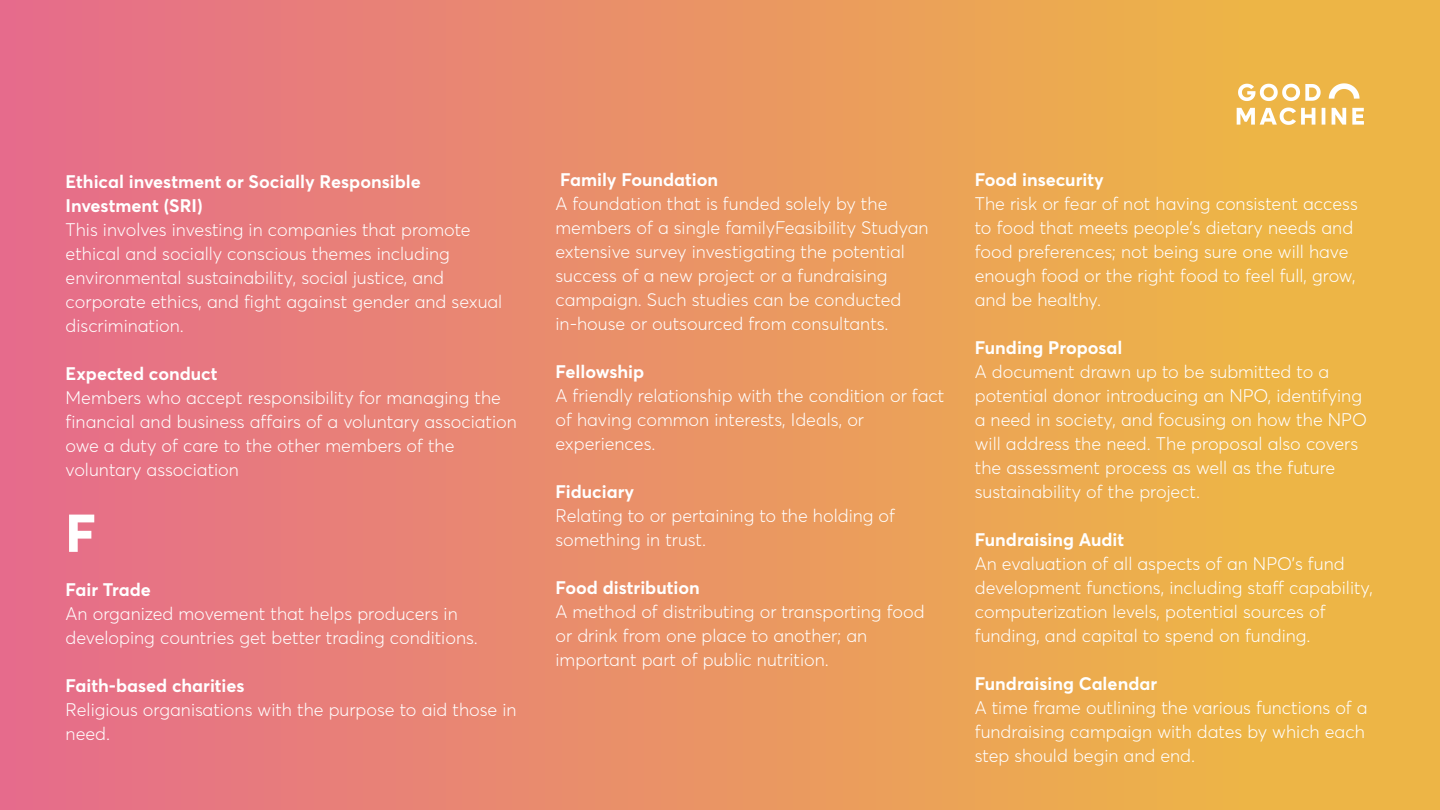
<style>
.page{position:relative;width:1440px;height:810px;background:#fff}
.page>*{position:absolute;margin:0;border:0;box-sizing:border-box;transform-origin:0 0}
.t1{font:800 52.5px "Averta";color:#fff}
.t2{font:300 18px/24px "Averta";color:#fff}
.t3{font:700 18px/24px "Averta";color:#fff}
</style>
<div class="page">
<div style="left:0;top:0;width:200px;height:810px;background:#e66b8c"></div>
<div style="left:66px;top:0;width:200px;height:810px;background:#e66f88"></div>
<div style="left:132px;top:0;width:200px;height:810px;background:#e77385"></div>
<div style="left:198px;top:0;width:201px;height:810px;background:#e77781"></div>
<div style="left:264px;top:0;width:201px;height:810px;background:#e77b7d"></div>
<div style="left:331px;top:0;width:200px;height:810px;background:#e87f79"></div>
<div style="left:397px;top:0;width:200px;height:810px;background:#e88376"></div>
<div style="left:463px;top:0;width:200px;height:810px;background:#e98772"></div>
<div style="left:529px;top:0;width:200px;height:810px;background:#e98b6e"></div>
<div style="left:595px;top:0;width:200px;height:810px;background:#e98f6a"></div>
<div style="left:678px;top:0;width:200px;height:810px;background:#ea9366"></div>
<div style="left:744px;top:0;width:200px;height:810px;background:#ea9762"></div>
<div style="left:810px;top:0;width:200px;height:810px;background:#eb9b5e"></div>
<div style="left:876px;top:0;width:200px;height:810px;background:#eb9f5b"></div>
<div style="left:942px;top:0;width:200px;height:810px;background:#eba357"></div>
<div style="left:1008px;top:0;width:201px;height:810px;background:#eca753"></div>
<div style="left:1074px;top:0;width:201px;height:810px;background:#ecab4f"></div>
<div style="left:1141px;top:0;width:200px;height:810px;background:#ecaf4c"></div>
<div style="left:1207px;top:0;width:200px;height:810px;background:#edb348"></div>
<div style="left:1240px;top:0;width:200px;height:810px;background:#edb546"></div>
<img style="left:1236px;top:83px;width:128px;height:42px">
<p class="t3" style="left:66px;top:169px;width:357px">Ethical investment or Socially Responsible<br>Investment (SRI)</p>
<p class="t2" style="left:66px;top:217px;width:438px">This involves investing in companies that promote ethical and socially conscious themes including environmental sustainability, social justice, and corporate ethics, and fight against gender and sexual discrimination.</p>
<p class="t3" style="left:66px;top:361px;width:153px">Expected conduct</p>
<p class="t2" style="left:66px;top:385px;width:453px">Members who accept responsibility for managing the financial and business affairs of a voluntary association owe a duty of care to the other members of the voluntary association</p>
<h1 class="t1" style="left:66px;top:500px;width:31px">F</h1>
<p class="t3" style="left:66px;top:577px;width:87px">Fair Trade</p>
<p class="t2" style="left:66px;top:601px;width:414px">An organized movement that helps producers in developing countries get better trading conditions.</p>
<p class="t3" style="left:66px;top:673px;width:181px">Faith-based charities</p>
<p class="t2" style="left:66px;top:697px;width:453px">Religious organisations with the purpose to aid those in need.</p>
<p class="t3" style="left:560px;top:168px;width:160px">Family Foundation</p>
<p class="t2" style="left:555px;top:192px;width:375px">A foundation that is funded solely by the members of a single familyFeasibility Studyan extensive survey investigating the potential success of a new project or a fundraising campaign. Such studies can be conducted in-house or outsourced from consultants.</p>
<p class="t3" style="left:555px;top:360px;width:90px">Fellowship</p>
<p class="t2" style="left:555px;top:384px;width:390px">A friendly relationship with the condition or fact of having common interests, Ideals, or experiences.</p>
<p class="t3" style="left:555px;top:480px;width:80px">Fiduciary</p>
<p class="t2" style="left:555px;top:504px;width:341px">Relating to or pertaining to the holding of something in trust.</p>
<p class="t3" style="left:555px;top:576px;width:146px">Food distribution</p>
<p class="t2" style="left:555px;top:600px;width:371px">A method of distributing or transporting food or drink from one place to another; an important part of public nutrition.</p>
<p class="t3" style="left:975px;top:168px;width:130px">Food insecurity</p>
<p class="t2" style="left:975px;top:192px;width:384px">The risk or fear of not having consistent access to food that meets people's dietary needs and food preferences; not being sure one will have enough food or the right food to feel full, grow, and be healthy.</p>
<p class="t3" style="left:975px;top:335px;width:149px">Funding Proposal</p>
<p class="t2" style="left:975px;top:360px;width:394px">A document drawn up to be submitted to a potential donor introducing an NPO, identifying a need in society, and focusing on how the NPO will address the need. The proposal also covers the assessment process as well as the future sustainability of the project.</p>
<p class="t3" style="left:975px;top:527px;width:151px">Fundraising Audit</p>
<p class="t2" style="left:975px;top:552px;width:400px">An evaluation of all aspects of an NPO’s fund development functions, including staff capability, computerization levels, potential sources of funding, and capital to spend on funding.</p>
<p class="t3" style="left:975px;top:671px;width:184px">Fundraising Calendar</p>
<p class="t2" style="left:975px;top:696px;width:394px">A time frame outlining the various functions of a fundraising campaign with dates by which each step should begin and end.</p>
</div>
